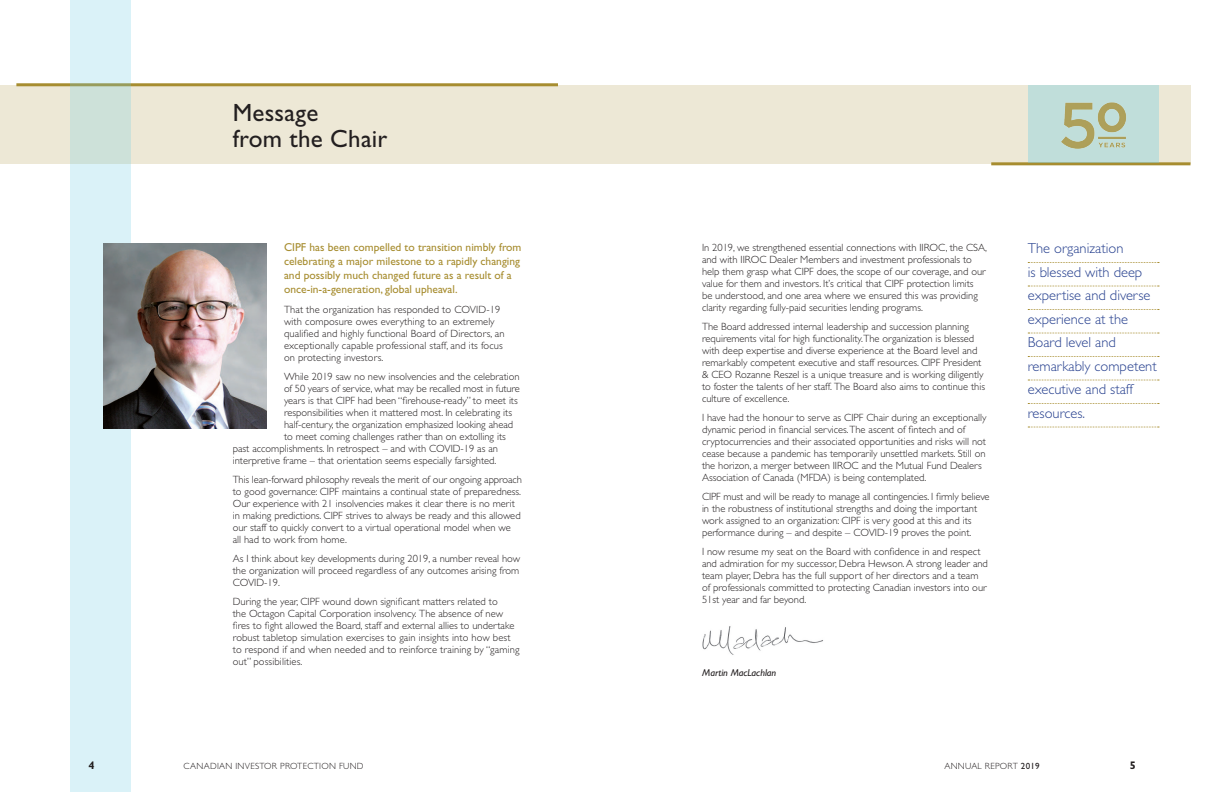
<style>
.page{position:relative;width:1224px;height:792px;background:#fff}
.page>*{position:absolute;margin:0;border:0;box-sizing:border-box;transform-origin:0 0}
.t1{font:25px/26px "Gill Sans";letter-spacing:.01em;color:#231f20}
.Pull_Quote{font:300 14.5px "Gill Sans";color:#253f8e}
.Intro_Text{font:11.5px/14px "Gill Sans";color:#a78d30}
.t2{font:700 11px "Gill Sans";color:#231f20}
.t3{font:300 10.5px/12px "Gill Sans";color:#231f20}
.t4{font:italic 10px "Gill Sans";color:#231f20}
.t5{font:300 9px "Gill Sans";letter-spacing:.03em;color:#231f20}
.s1{font-weight:400}
</style>
<div class="page">
<div style="left:0;top:85px;width:1191px;height:79px;background:#ede8d6"></div>
<hr style="left:16px;top:83px;width:542px;height:3px;background:#a78d30">
<hr style="left:991px;top:162px;width:200px;height:3px;background:#a78d30">
<svg style="left:70px;top:0;width:61px;height:792px;background:#d7eef2"></svg>
<div style="left:1028px;top:85px;width:131px;height:77px;background:#c0deda"></div>
<img style="left:1061px;top:102px;width:65px;height:47px">
<svg style="left:1028px;top:262px;width:131px;height:1px"></svg>
<svg style="left:1028px;top:286px;width:131px;height:1px"></svg>
<svg style="left:1028px;top:309px;width:131px;height:1px"></svg>
<svg style="left:1028px;top:333px;width:131px;height:1px"></svg>
<svg style="left:1028px;top:356px;width:131px;height:1px"></svg>
<svg style="left:1028px;top:380px;width:131px;height:1px"></svg>
<svg style="left:1028px;top:403px;width:131px;height:1px"></svg>
<svg style="left:1028px;top:427px;width:131px;height:1px"></svg>
<img style="left:702px;top:626px;width:121px;height:29px">
<img style="left:104px;top:243px;width:162px;height:185px">
<h1 class="t1" style="left:233px;top:99px;width:156px">Message<br>from the Chair</h1>
<p class="Intro_Text" style="left:284px;top:241px;width:239px">CIPF has been compelled to transition nimbly from celebrating a major milestone to a rapidly changing and possibly much changed future as a result of a once-in-a-generation, global upheaval.</p>
<p class="t3" style="left:284px;top:303px;width:222px">That the organization has responded to COVID-19 with composure owes everything to an extremely qualified and highly functional Board of Directors, an exceptionally capable professional staff, and its focus on protecting investors.</p>
<p class="t3" style="left:284px;top:370px;width:237px">While 2019 saw no new insolvencies and the celebration</p>
<p class="t3" style="left:284px;top:382px;width:237px">of 50 years of service, what may be recalled most in future</p>
<p class="t3" style="left:284px;top:394px;width:235px">years is that CIPF had been “firehouse-ready” to meet its</p>
<p class="t3" style="left:284px;top:406px;width:230px">responsibilities when it mattered most. In celebrating its</p>
<p class="t3" style="left:284px;top:418px;width:231px">half-century, the organization emphasized looking ahead</p>
<p class="t3" style="left:284px;top:430px;width:223px">to meet coming challenges rather than on extolling its</p>
<p class="t3" style="left:233px;top:442px;width:267px">past accomplishments. In retrospect – and with COVID-19 as an</p>
<p class="t3" style="left:233px;top:454px;width:265px">interpretive frame – that orientation seems especially farsighted.</p>
<p class="t3" style="left:233px;top:474px;width:291px">This lean-forward philosophy reveals the merit of our ongoing approach to good governance: CIPF maintains a continual state of preparedness.<br>Our experience with 21 insolvencies makes it clear there is no merit in making predictions. CIPF strives to always be ready and this allowed our staff to quickly convert to a virtual operational model when we<br>all had to work from home.</p>
<p class="t3" style="left:233px;top:553px;width:289px;text-align:justify">As I think about key developments during 2019, a number reveal how the organization will proceed regardless of any outcomes arising from COVID-19.</p>
<p class="t3" style="left:233px;top:596px;width:288px">During the year, CIPF wound down significant matters related to<br>the Octagon Capital Corporation insolvency. The absence of new fires to fight allowed the Board, staff and external allies to undertake robust tabletop simulation exercises to gain insights into how best to respond if and when needed and to reinforce training by “gaming out” possibilities.</p>
<p class="t3" style="left:702px;top:241px;width:286px">In 2019, we strengthened essential connections with IIROC, the CSA, and with IIROC Dealer Members and investment professionals to help them grasp what CIPF does, the scope of our coverage, and our value for them and investors. It’s critical that CIPF protection limits<br>be understood, and one area where we ensured this was providing clarity regarding fully-paid securities lending programs.</p>
<p class="t3" style="left:702px;top:320px;width:285px">The Board addressed internal leadership and succession planning requirements vital for high functionality.The organization is blessed with deep expertise and diverse experience at the Board level and remarkably competent executive and staff resources. CIPF President &amp; CEO Rozanne Reszel is a unique treasure and is working diligently to foster the talents of her staff. The Board also aims to continue this culture of excellence.</p>
<p class="t3" style="left:702px;top:412px;width:286px">I have had the honour to serve as CIPF Chair during an exceptionally dynamic period in financial services.The ascent of fintech and of cryptocurrencies and their associated opportunities and risks will not cease because a pandemic has temporarily unsettled markets. Still on the horizon, a merger between IIROC and the Mutual Fund Dealers Association of Canada (MFDA) is being contemplated.</p>
<p class="t3" style="left:702px;top:491px;width:289px">CIPF must and will be ready to manage all contingencies. I firmly believe in the robustness of institutional strengths and doing the important work assigned to an organization: CIPF is very good at this and its performance during – and despite – COVID-19 proves the point.</p>
<p class="t3" style="left:702px;top:546px;width:287px">I now resume my seat on the Board with confidence in and respect and admiration for my successor, Debra Hewson. A strong leader and team player, Debra has the full support of her directors and a team of professionals committed to protecting Canadian investors into our 51st year and far beyond.</p>
<p class="t4" style="left:702px;top:667px;width:76px">Martin MacLachlan</p>
<p class="Pull_Quote" style="left:1028px;top:240px;width:97px">The organization</p>
<p class="Pull_Quote" style="left:1028px;top:264px;width:116px">is blessed with deep</p>
<p class="Pull_Quote" style="left:1028px;top:287px;width:124px">expertise and diverse</p>
<p class="Pull_Quote" style="left:1028px;top:311px;width:102px">experience at the</p>
<p class="Pull_Quote" style="left:1028px;top:334px;width:90px">Board level and</p>
<p class="Pull_Quote" style="left:1028px;top:358px;width:131px">remarkably competent</p>
<p class="Pull_Quote" style="left:1028px;top:381px;width:107px">executive and staff</p>
<p class="Pull_Quote" style="left:1028px;top:405px;width:59px">resources.</p>
<p class="t2" style="left:89px;top:759px;width:8px">4</p>
<p class="t5" style="left:184px;top:761px;width:182px">CANADIAN INVESTOR PROTECTION FUND</p>
<p class="t5" style="left:944px;top:761px;width:97px">ANNUAL REPORT <span class="s1">2019</span></p>
<p class="t2" style="left:1130px;top:759px;width:8px">5</p>
</div>
